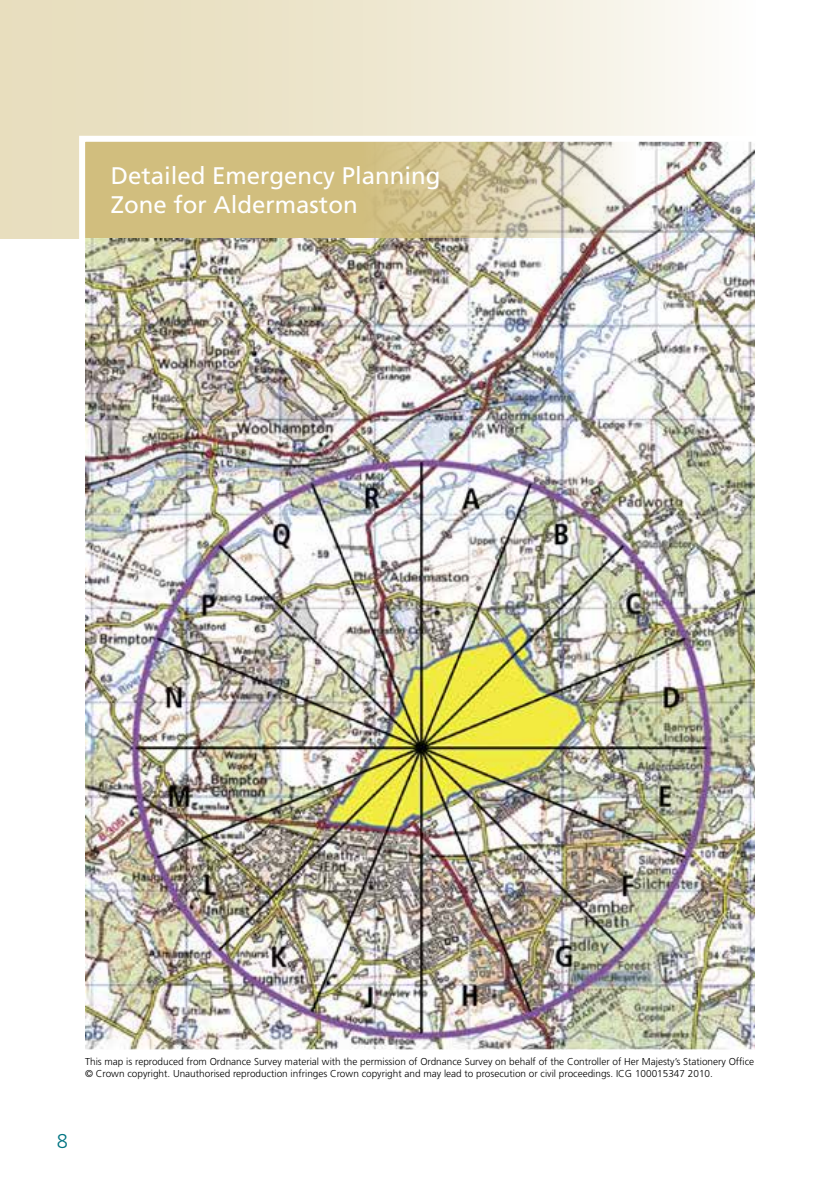
<style>
.page{position:relative;width:840px;height:1191px;background:#fff}
.page>*{position:absolute;margin:0;border:0;box-sizing:border-box;transform-origin:0 0}
.t1{font:24px/28.8px "Frutiger";color:#fff}
.t2{font:300 20px "Frutiger";color:#007482}
.t3{font:300 10px/12px "Frutiger";color:#000}
</style>
<div class="page">
<div style="left:0;top:0;width:839px;height:238px;background:linear-gradient(to right,#e4d9b3,#fffefe)"></div>
<img style="left:85px;top:302px;width:669px;height:747px">
<img style="left:76px;top:133px;width:740px;height:169px">
<h1 class="t1" style="left:111px;top:161px;width:331px">Detailed Emergency Planning<br>Zone for Aldermaston</h1>
<p class="t3" style="left:85px;top:1056px;width:670px">This map is reproduced from Ordnance Survey material with the permission of Ordnance Survey on behalf of the Controller of Her Majesty’s Stationery Office © Crown copyright. Unauthorised reproduction infringes Crown copyright and may lead to prosecution or civil proceedings. ICG 100015347 2010.</p>
<h2 class="t2" style="left:57px;top:1129px;width:13px">8</h2>
</div>
